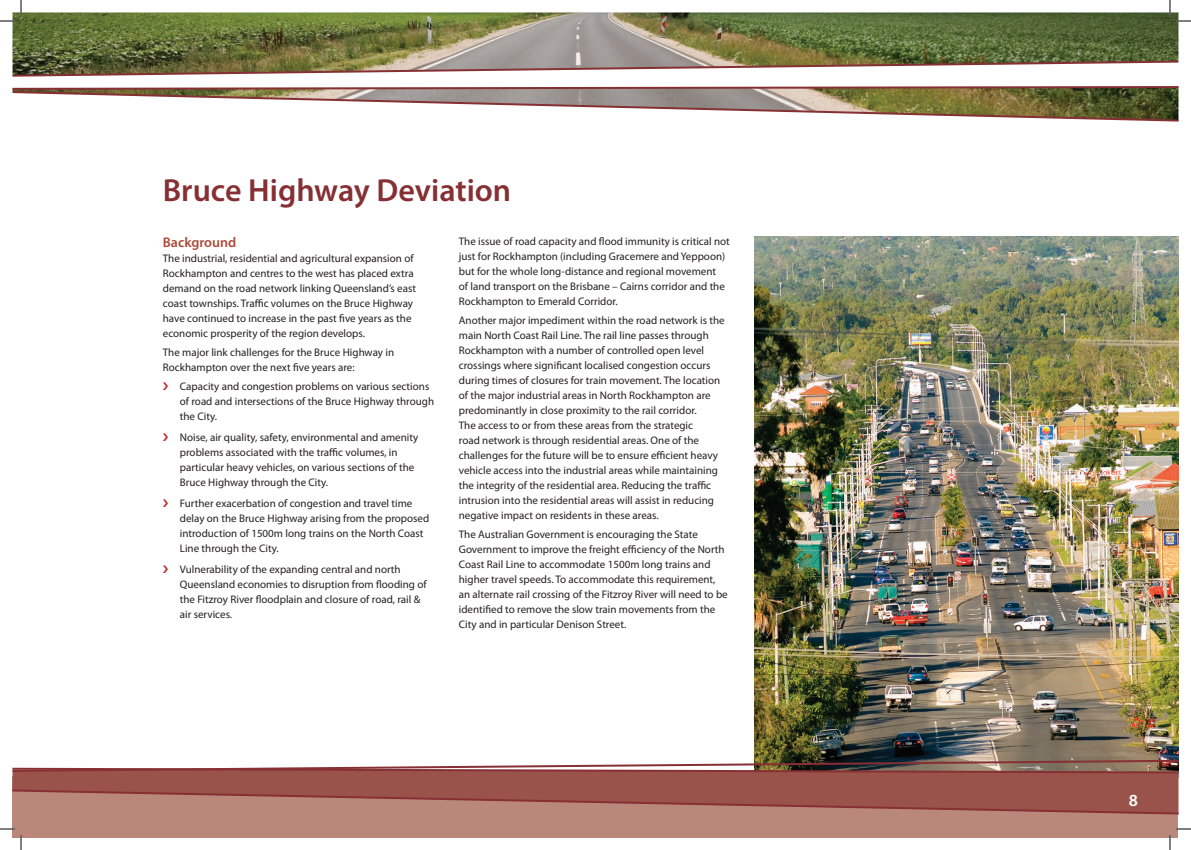
<style>
.page{position:relative;width:1191px;height:850px;background:#fff}
.page>*{position:absolute;margin:0;border:0;box-sizing:border-box;transform-origin:0 0}
.Second_Head{font:600 32px "Myriad Pro";color:#863034}
.t1{font:600 17px "Myriad Pro";color:#fff}
.sub_sub_2{font:600 14px "Myriad Pro";color:#ae4837}
.Body_txt{font:11px/15px "Myriad Pro";color:#231f20}
.Body_txt_bullets{font:11px/15px "Myriad Pro";color:#231f20}
</style>
<div class="page">
<img style="left:754px;top:236px;width:424px;height:523px">
<div style="left:12px;top:776px;width:1166px;height:61px;background:#b9887b"></div>
<img style="left:12px;top:12px;width:1166px;height:48px">
<div style="left:12px;top:774px;width:1166px;height:14px;background:#99534a"></div>
<img style="left:12px;top:60px;width:1166px;height:17px">
<svg style="left:12px;top:759px;width:1166px;height:15px"></svg>
<svg style="left:12px;top:788px;width:1166px;height:27px"></svg>
<svg style="left:12px;top:86px;width:1166px;height:36px"></svg>
<svg style="left:0;top:0;width:22px;height:22px"></svg>
<svg style="left:0;top:828px;width:22px;height:22px"></svg>
<svg style="left:1168px;top:0;width:22px;height:22px"></svg>
<svg style="left:1168px;top:828px;width:22px;height:22px"></svg>
<p class="Second_Head" style="left:163px;top:170px;width:350px">Bruce Highway Deviation</p>
<p class="sub_sub_2" style="left:163px;top:233px;width:75px">Background</p>
<p class="Body_txt" style="left:163px;top:251px;width:254px">The industrial, residential and agricultural expansion of Rockhampton and centres to the west has placed extra demand on the road network linking Queensland’s east coast townships. Traffic volumes on the Bruce Highway have continued to increase in the past five years as the economic prosperity of the region develops.</p>
<p class="Body_txt" style="left:163px;top:345px;width:233px">The major link challenges for the Bruce Highway in<br>Rockhampton over the next five years are:</p>
<p class="Body_txt_bullets" style="left:180px;top:379px;width:256px">Capacity and congestion problems on various sections of road and intersections of the Bruce Highway through the City.</p>
<p class="Body_txt_bullets" style="left:180px;top:430px;width:240px">Noise, air quality, safety, environmental and amenity problems associated with the traffic volumes, in particular heavy vehicles, on various sections of the Bruce Highway through the City.</p>
<p class="Body_txt_bullets" style="left:180px;top:495px;width:251px">Further exacerbation of congestion and travel time delay on the Bruce Highway arising from the proposed introduction of 1500m long trains on the North Coast Line through the City.</p>
<p class="Body_txt_bullets" style="left:180px;top:561px;width:248px">Vulnerability of the expanding central and north Queensland economies to disruption from flooding of the Fitzroy River floodplain and closure of road, rail &amp; air services.</p>
<p class="Body_txt" style="left:458px;top:233px;width:272px">The issue of road capacity and flood immunity is critical not just for Rockhampton (including Gracemere and Yeppoon) but for the whole long-distance and regional movement<br>of land transport on the Brisbane – Cairns corridor and the Rockhampton to Emerald Corridor.</p>
<p class="Body_txt" style="left:458px;top:313px;width:267px">Another major impediment within the road network is the main North Coast Rail Line. The rail line passes through Rockhampton with a number of controlled open level crossings where significant localised congestion occurs during times of closures for train movement. The location of the major industrial areas in North Rockhampton are predominantly in close proximity to the rail corridor.<br>The access to or from these areas from the strategic<br>road network is through residential areas. One of the challenges for the future will be to ensure efficient heavy vehicle access into the industrial areas while maintaining the integrity of the residential area. Reducing the traffic intrusion into the residential areas will assist in reducing negative impact on residents in these areas.</p>
<p class="Body_txt" style="left:458px;top:527px;width:270px">The Australian Government is encouraging the State Government to improve the freight efficiency of the North Coast Rail Line to accommodate 1500m long trains and higher travel speeds. To accommodate this requirement, an alternate rail crossing of the Fitzroy River will need to be identified to remove the slow train movements from the City and in particular Denison Street.</p>
<h2 class="t1" style="left:1128px;top:790px;width:11px">8</h2>
</div>
